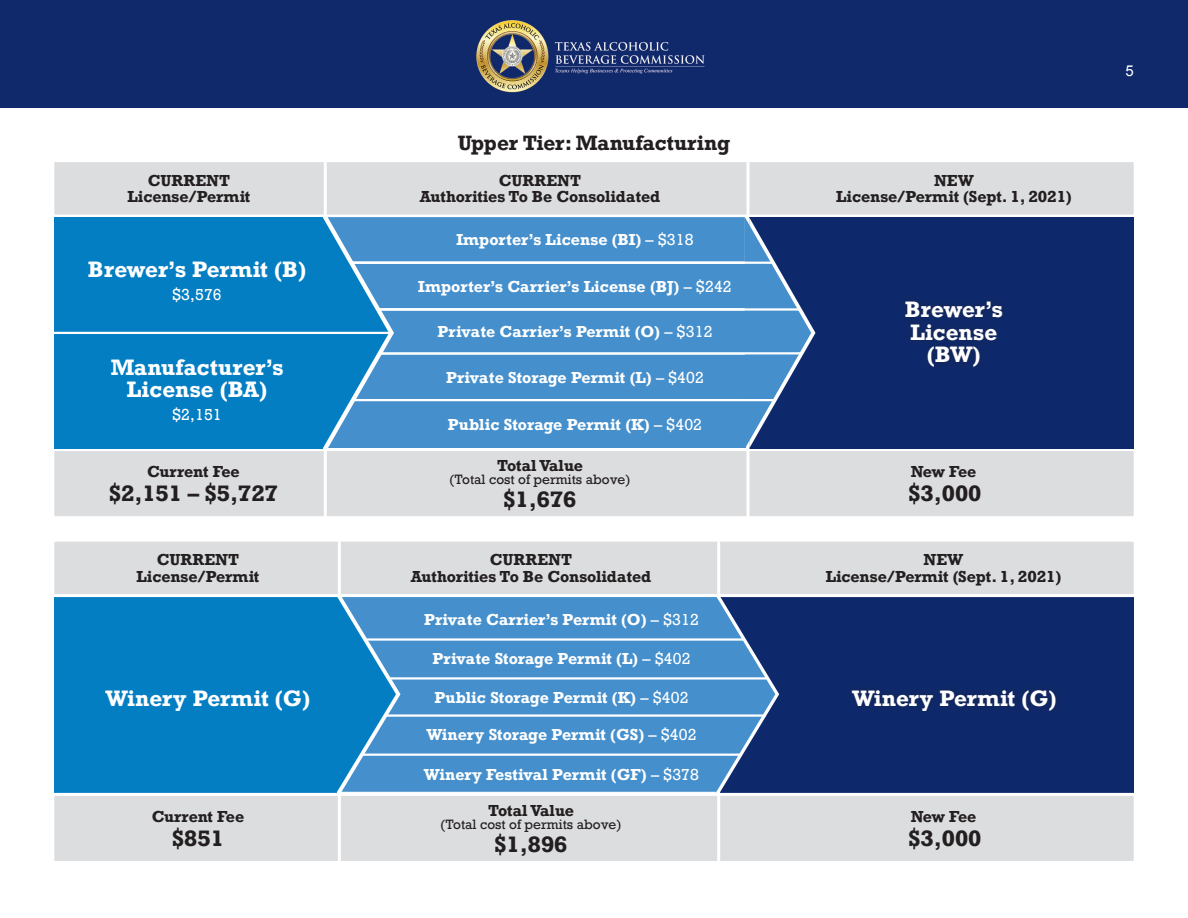
<style>
.page{position:relative;width:1188px;height:918px;background:#fff}
.page>*{position:absolute;margin:0;border:0;box-sizing:border-box;transform-origin:0 0}
.t1{font:700 21px/22.5px "Rockwell";color:#fff;text-align:center}
.t2{font:700 21px "Rockwell";color:#231f20}
.t3{font:700 19.5px "Rockwell";letter-spacing:-.01em;color:#231f20}
.t4{font:700 15px "Rockwell";color:#fff}
.t5{font:700 15px "Rockwell";color:#231f20}
.t6{font:15px "Rockwell";letter-spacing:.01em;color:#fff}
.t7{font:15px "Arial";color:#fff}
.t8{font:12.75px "Rockwell";color:#231f20}
.s1{font-weight:400}
</style>
<div class="page">
<div style="left:0;top:0;width:1188px;height:108px;background:#0f296b"></div>
<div style="left:51px;top:159px;width:1086px;height:59px;background:#dcdddf;border:3px solid #fff"></div>
<div style="left:51px;top:448px;width:1086px;height:71px;background:#dcdddf;border:3px solid #fff"></div>
<div style="left:716px;top:217px;width:418px;height:232px;background:#0e296b"></div>
<div style="left:900px;top:295px;width:109px;height:78px;background:#231f20;opacity:.4"></div>
<div style="left:326px;top:263px;width:420px;height:46px;background:#448fcc"></div>
<div style="left:326px;top:216px;width:420px;height:47px;background:#448fcc;border:1px solid #fff"></div>
<div style="left:326px;top:309px;width:420px;height:47px;background:#448fcc"></div>
<div style="left:326px;top:353px;width:420px;height:47px;background:#448fcc;border:1px solid #fff"></div>
<div style="left:327px;top:401px;width:419px;height:47px;background:#448fcc"></div>
<div style="left:54px;top:217px;width:269px;height:232px;background:#037ec3"></div>
<svg style="left:323px;top:217px;width:71px;height:232px"></svg>
<svg style="left:745px;top:217px;width:70px;height:232px"></svg>
<hr style="left:352px;top:262px;width:421px;height:2px;background:#fff">
<hr style="left:379px;top:308px;width:421px;height:3px;background:#fff">
<hr style="left:54px;top:332px;width:337px;height:2px;background:#fff">
<hr style="left:379px;top:352px;width:421px;height:2px;background:#fff">
<hr style="left:352px;top:399px;width:421px;height:2px;background:#fff">
<hr style="left:324px;top:162px;width:3px;height:54px;background:#fff">
<hr style="left:746px;top:162px;width:3px;height:54px;background:#fff">
<hr style="left:746px;top:448px;width:3px;height:71px;background:#fff">
<hr style="left:324px;top:448px;width:3px;height:71px;background:#fff">
<div style="left:703px;top:596px;width:431px;height:197px;background:#0e296b"></div>
<div style="left:846px;top:683px;width:217px;height:34px;background:#0f2866"></div>
<div style="left:339px;top:594px;width:378px;height:199px;background:#448fcc;border:1px solid #fff"></div>
<div style="left:54px;top:596px;width:282px;height:197px;background:#037ec3"></div>
<svg style="left:336px;top:597px;width:64px;height:196px"></svg>
<svg style="left:716px;top:597px;width:63px;height:196px"></svg>
<hr style="left:365px;top:638px;width:379px;height:3px;background:#fff">
<hr style="left:388px;top:677px;width:380px;height:3px;background:#fff">
<hr style="left:386px;top:714px;width:380px;height:3px;background:#fff">
<hr style="left:362px;top:754px;width:379px;height:2px;background:#fff">
<div style="left:51px;top:539px;width:1086px;height:58px;background:#dcdddf;border:3px solid #fff"></div>
<div style="left:51px;top:793px;width:1086px;height:71px;background:#dcdddf;border:3px solid #fff"></div>
<hr style="left:338px;top:542px;width:3px;height:54px;background:#fff">
<hr style="left:717px;top:542px;width:3px;height:54px;background:#fff">
<hr style="left:717px;top:793px;width:3px;height:71px;background:#fff">
<hr style="left:338px;top:793px;width:3px;height:71px;background:#fff">
<h2 class="t3" style="left:458px;top:130px;width:274px">Upper Tier: Manufacturing</h2>
<p class="t5" style="left:148px;top:171px;width:84px">CURRENT</p>
<p class="t5" style="left:499px;top:171px;width:84px">CURRENT</p>
<p class="t5" style="left:934px;top:171px;width:41px">NEW</p>
<p class="t5" style="left:128px;top:187px;width:124px">License/Permit</p>
<p class="t5" style="left:420px;top:187px;width:242px">Authorities To Be Consolidated</p>
<p class="t5" style="left:836px;top:187px;width:237px">License/Permit (Sept. 1, 2021)</p>
<h1 class="t1" style="left:88px;top:258px;width:220px">Brewer’s Permit (B)</h1>
<p class="t6" style="left:172px;top:285px;width:51px">$3,576</p>
<h1 class="t1" style="left:111px;top:356px;width:174px">Manufacturer’s<br>License (BA)</h1>
<p class="t6" style="left:172px;top:406px;width:51px">$2,151</p>
<p class="t4" style="left:456px;top:230px;width:239px">Importer’s License (BI) <span class="s1">– $318</span></p>
<p class="t4" style="left:418px;top:277px;width:315px">Importer’s Carrier’s License (BJ) <span class="s1">– $242</span></p>
<p class="t4" style="left:438px;top:322px;width:276px">Private Carrier’s Permit (O) <span class="s1">– $312</span></p>
<p class="t4" style="left:446px;top:368px;width:259px">Private Storage Permit (L) <span class="s1">– $402</span></p>
<p class="t4" style="left:448px;top:415px;width:256px">Public Storage Permit (K) <span class="s1">– $402</span></p>
<h1 class="t1" style="left:905px;top:298px;width:100px">Brewer’s<br>License (BW)</h1>
<p class="t5" style="left:497px;top:456px;width:87px">Total Value</p>
<p class="t5" style="left:147px;top:462px;width:94px">Current Fee</p>
<p class="t5" style="left:911px;top:462px;width:67px">New Fee</p>
<p class="t8" style="left:449px;top:472px;width:183px">(Total cost of permits above)</p>
<h1 class="t2" style="left:109px;top:480px;width:170px">$2,151 – $5,727</h1>
<h1 class="t2" style="left:503px;top:486px;width:75px">$1,676</h1>
<h1 class="t2" style="left:908px;top:480px;width:75px">$3,000</h1>
<p class="t5" style="left:157px;top:550px;width:84px">CURRENT</p>
<p class="t5" style="left:490px;top:550px;width:84px">CURRENT</p>
<p class="t5" style="left:924px;top:550px;width:41px">NEW</p>
<p class="t5" style="left:137px;top:567px;width:124px">License/Permit</p>
<p class="t5" style="left:411px;top:567px;width:242px">Authorities To Be Consolidated</p>
<p class="t5" style="left:826px;top:567px;width:237px">License/Permit (Sept. 1, 2021)</p>
<p class="t4" style="left:424px;top:610px;width:276px">Private Carrier’s Permit (O) <span class="s1">– $312</span></p>
<p class="t4" style="left:433px;top:649px;width:259px">Private Storage Permit (L) <span class="s1">– $402</span></p>
<h1 class="t1" style="left:106px;top:687px;width:206px">Winery Permit (G)</h1>
<p class="t4" style="left:434px;top:688px;width:256px">Public Storage Permit (K) <span class="s1">– $402</span></p>
<p class="t4" style="left:426px;top:725px;width:272px">Winery Storage Permit (GS) <span class="s1">– $402</span></p>
<p class="t4" style="left:424px;top:764px;width:277px">Winery Festival Permit (GF) <span class="s1">– $378</span></p>
<h1 class="t1" style="left:852px;top:687px;width:206px">Winery Permit (G)</h1>
<p class="t5" style="left:488px;top:801px;width:87px">Total Value</p>
<p class="t5" style="left:152px;top:807px;width:94px">Current Fee</p>
<p class="t5" style="left:911px;top:807px;width:67px">New Fee</p>
<p class="t8" style="left:440px;top:817px;width:183px">(Total cost of permits above)</p>
<h1 class="t2" style="left:172px;top:825px;width:53px">$851</h1>
<h1 class="t2" style="left:494px;top:831px;width:75px">$1,896</h1>
<h1 class="t2" style="left:908px;top:825px;width:75px">$3,000</h1>
<p class="t7" style="left:1126px;top:61px;width:10px">5</p>
</div>
